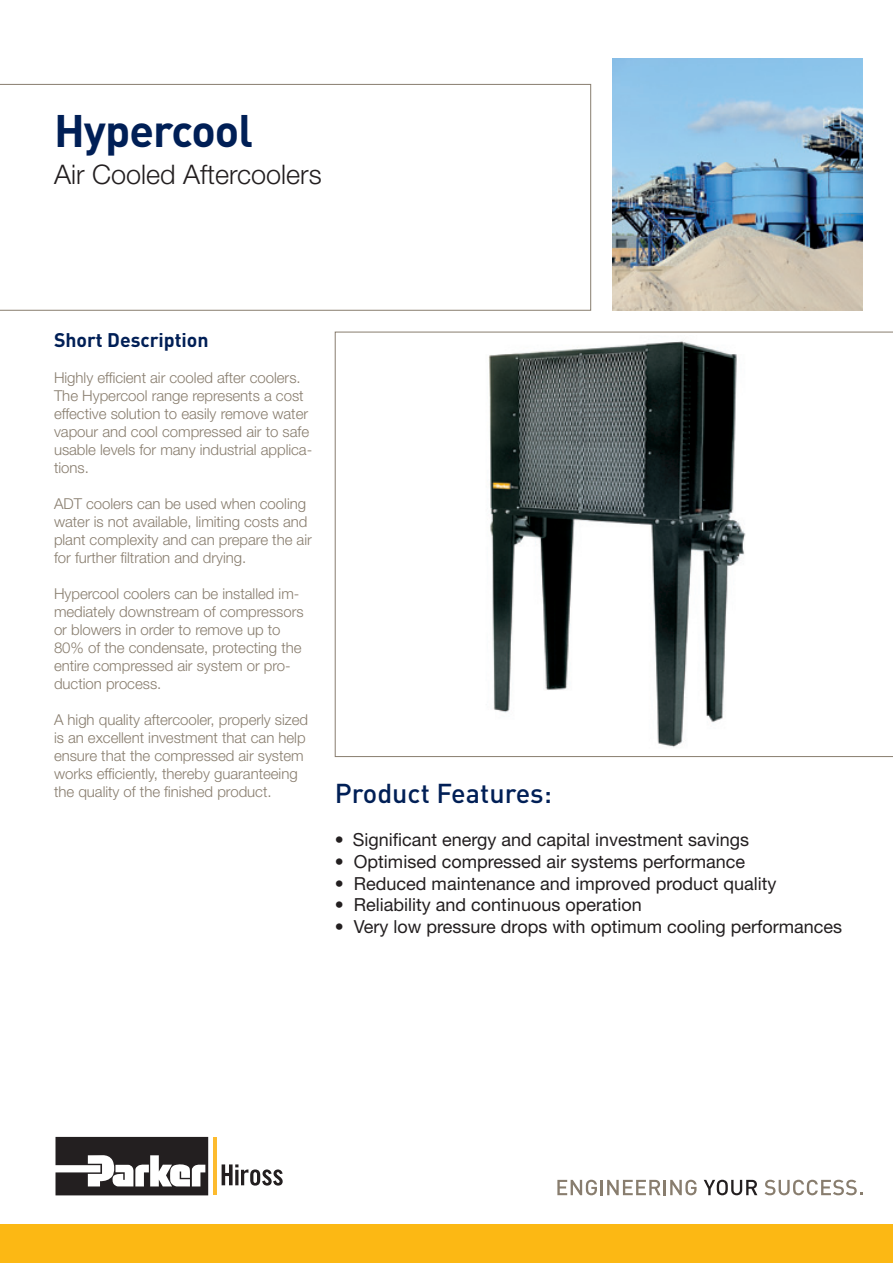
<style>
.page{position:relative;width:893px;height:1263px;background:#fff}
.page>*{position:absolute;margin:0;border:0;box-sizing:border-box;transform-origin:0 0}
.t1{font:700 45px "DINOT";letter-spacing:-.02em;color:#001f56}
.t2{font:300 27px "Helvetica Neue LT Std";color:#231f20}
.t3{font:500 27px "DINOT";color:#001f56}
.t4{font:700 19.5px "DINOT";color:#001f56}
.t5{font:18px "Helvetica Neue LT Std";color:#231f20}
.t6{font:300 15px/18px "Helvetica Neue LT Std";color:#887d6e}
</style>
<div class="page">
<svg style="left:222px;top:1164px;width:61px;height:21px"></svg>
<svg style="left:56px;top:1137px;width:152px;height:58px"></svg>
<hr style="left:213px;top:1138px;width:3px;height:57px;background:#fdbb2e">
<div style="left:0;top:1225px;width:893px;height:38px;background:#fcb814"></div>
<svg style="left:557px;top:1180px;width:140px;height:15px"></svg>
<svg style="left:704px;top:1180px;width:53px;height:15px"></svg>
<svg style="left:765px;top:1180px;width:97px;height:15px"></svg>
<svg style="left:0;top:84px;width:591px;height:227px"></svg>
<img style="left:613px;top:58px;width:249px;height:253px">
<svg style="left:335px;top:332px;width:558px;height:425px"></svg>
<h1 class="t1" style="left:54px;top:100px;width:201px">Hypercool</h1>
<h2 class="t2" style="left:54px;top:157px;width:269px">Air Cooled Aftercoolers</h2>
<h3 class="t4" style="left:54px;top:326px;width:156px">Short Description</h3>
<p class="t6" style="left:54px;top:368px;width:260px">Highly efficient air cooled after coolers.<br>The Hypercool range represents a cost effective solution to easily remove water vapour and cool compressed air to safe usable levels for many industrial applica&shy;tions.</p>
<p class="t6" style="left:54px;top:494px;width:259px">ADT coolers can be used when cooling water is not available, limiting costs and plant complexity and can prepare the air for further filtration and drying.</p>
<p class="t6" style="left:54px;top:584px;width:251px">Hypercool coolers can be installed im&shy;mediately downstream of compressors or blowers in order to remove up to 80% of the condensate, protecting the entire compressed air system or pro&shy;duction process.</p>
<p class="t6" style="left:54px;top:710px;width:256px">A high quality aftercooler, properly sized is an excellent investment that can help ensure that the compressed air system works efficiently, thereby guaranteeing the quality of the finished product.</p>
<h2 class="t3" style="left:335px;top:775px;width:219px">Product Features:</h2>
<p class="t5" style="left:335px;top:829px;width:416px">• Significant energy and capital investment savings</p>
<p class="t5" style="left:335px;top:851px;width:412px">• Optimised compressed air systems performance</p>
<p class="t5" style="left:335px;top:872px;width:443px">• Reduced maintenance and improved product quality</p>
<p class="t5" style="left:335px;top:894px;width:308px">• Reliability and continuous operation</p>
<p class="t5" style="left:335px;top:915px;width:509px">• Very low pressure drops with optimum cooling performances</p>
</div>
